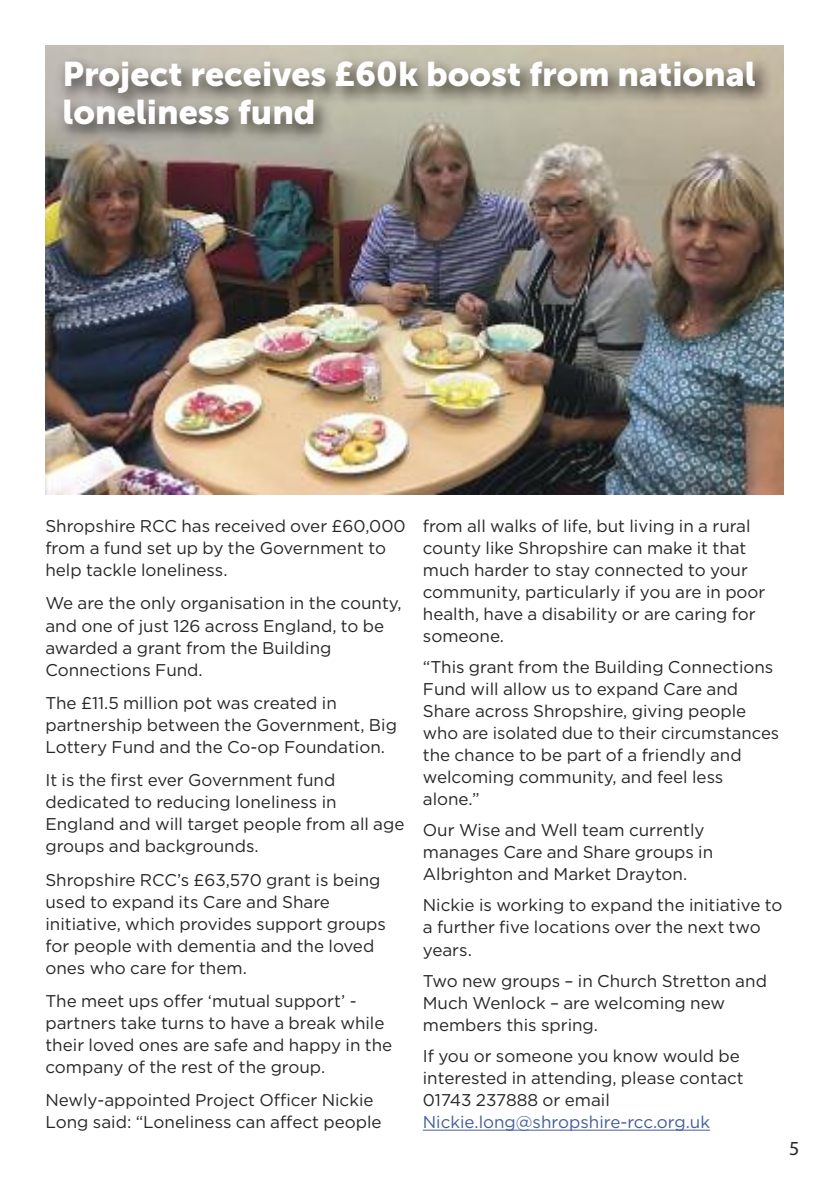
<style>
.page{position:relative;width:840px;height:1191px;background:#fff}
.page>*{position:absolute;margin:0;border:0;box-sizing:border-box;transform-origin:0 0}
.t1{font:34px/38px "Museo Sans 900";color:#fff}
.t2{font:20px "Myriad Pro";color:#272627}
.t3{font:17px/22px "Gotham";color:#272627}
.t4{font:17px "Gotham";color:#455b9e}
</style>
<div class="page">
<img style="left:45px;top:45px;width:737px;height:449px">
<hr style="left:422px;top:1129px;width:287px;height:1px;background:#455b9e">
<img style="left:45px;top:48px;width:739px;height:130px">
<h1 class="t1" style="left:62px;top:55px;width:694px">Project receives £60k boost from national loneliness fund</h1>
<p class="t3" style="left:45px;top:515px;width:361px">Shropshire RCC has received over £60,000 from a fund set up by the Government to help tackle loneliness.</p>
<p class="t3" style="left:45px;top:592px;width:357px">We are the only organisation in the county, and one of just 126 across England, to be awarded a grant from the Building Connections Fund.</p>
<p class="t3" style="left:45px;top:691px;width:353px">The £11.5 million pot was created in partnership between the Government, Big<br>Lottery Fund and the Co-op Foundation.</p>
<p class="t3" style="left:45px;top:769px;width:360px">It is the first ever Government fund dedicated to reducing loneliness in England and will target people from all age groups and backgrounds.</p>
<p class="t3" style="left:45px;top:868px;width:342px">Shropshire RCC’s £63,570 grant is being used to expand its Care and Share initiative, which provides support groups for people with dementia and the loved ones who care for them.</p>
<p class="t3" style="left:45px;top:989px;width:348px">The meet ups offer ‘mutual support’ - partners take turns to have a break while their loved ones are safe and happy in the company of the rest of the group.</p>
<p class="t3" style="left:45px;top:1089px;width:337px">Newly-appointed Project Officer Nickie<br>Long said: “Loneliness can affect people</p>
<p class="t3" style="left:422px;top:515px;width:344px">from all walks of life, but living in a rural county like Shropshire can make it that much harder to stay connected to your community, particularly if you are in poor health, have a disability or are caring for someone.</p>
<p class="t3" style="left:422px;top:656px;width:358px">“This grant from the Building Connections Fund will allow us to expand Care and Share across Shropshire, giving people who are isolated due to their circumstances the chance to be part of a friendly and welcoming community, and feel less alone.”</p>
<p class="t3" style="left:422px;top:819px;width:292px">Our Wise and Well team currently manages Care and Share groups in<br>Albrighton and Market Drayton.</p>
<p class="t3" style="left:422px;top:894px;width:361px">Nickie is working to expand the initiative to a further five locations over the next two years.</p>
<p class="t3" style="left:422px;top:969px;width:345px">Two new groups – in Church Stretton and<br>Much Wenlock – are welcoming new members this spring.</p>
<p class="t3" style="left:422px;top:1044px;width:322px">If you or someone you know would be interested in attending, please contact<br>01743 237888 or email</p>
<p class="t4" style="left:422px;top:1112px;width:288px">Nickie.long@shropshire-rcc.org.uk</p>
<p class="t2" style="left:788px;top:1141px;width:12px">5</p>
</div>
